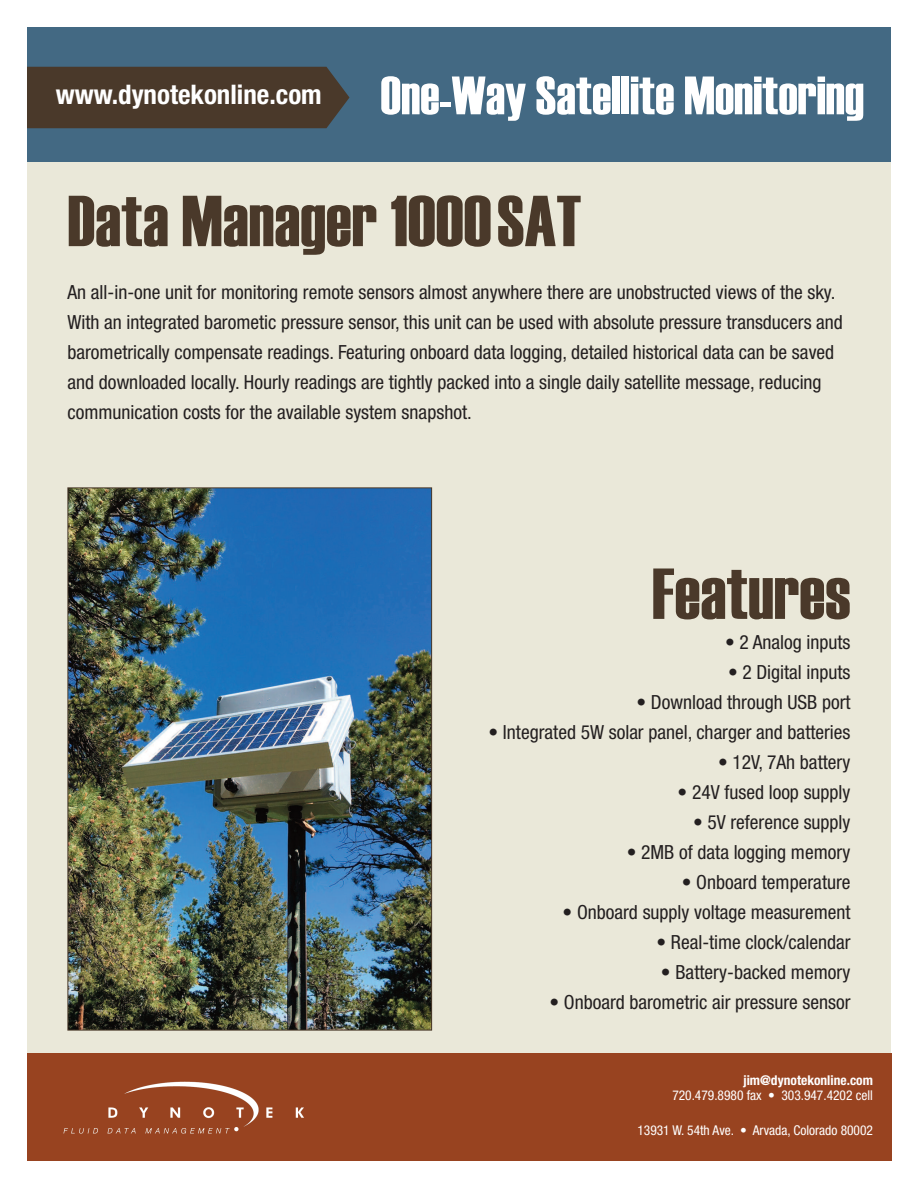
<style>
.page{position:relative;width:918px;height:1188px;background:#fff}
.page>*{position:absolute;margin:0;border:0;box-sizing:border-box;transform-origin:0 0}
.t1{font:72px "Haettenschweiler";color:#4a392a}
.t2{font:54px "Haettenschweiler";color:#fff}
.t3{font:700 condensed 27px "Helvetica Neue";color:#fff}
.t4{font:condensed 19.5px/30px "Helvetica Neue";color:#231f20}
.t5{font:condensed 13.5px "Helvetica Neue";color:#fff}
.t6{font:700 condensed 13.5px "Helvetica Neue";color:#fff}
</style>
<div class="page">
<div style="left:27px;top:162px;width:864px;height:891px;background:#eae8d9"></div>
<div style="left:27px;top:27px;width:864px;height:135px;background:#436983"></div>
<img style="left:70px;top:489px;width:360px;height:539px">
<div style="left:27px;top:67px;width:323px;height:61px;background:#4a392a"></div>
<div style="left:27px;top:1053px;width:864px;height:108px;background:#984320"></div>
<img style="left:63px;top:1081px;width:241px;height:53px">
<h3 class="t3" style="left:56px;top:85px;width:268px">www.dynotekonline.com</h3>
<h2 class="t2" style="left:380px;top:65px;width:485px">One-Way Satellite Monitoring</h2>
<h1 class="t1" style="left:68px;top:180px;width:515px">Data Manager 1000SAT</h1>
<p class="t4" style="left:67px;top:279px;width:777px">An all-in-one unit for monitoring remote sensors almost anywhere there are unobstructed views of the sky.<br>With an integrated barometic pressure sensor, this unit can be used with absolute pressure transducers and barometrically compensate readings. Featuring onboard data logging, detailed historical data can be saved and downloaded locally. Hourly readings are tightly packed into a single daily satellite message, reducing communication costs for the available system snapshot.</p>
<h1 class="t1" style="left:652px;top:553px;width:200px">Features</h1>
<p class="t4" style="left:725px;top:629px;width:127px">• 2 Analog inputs</p>
<p class="t4" style="left:728px;top:659px;width:124px">• 2 Digital inputs</p>
<p class="t4" style="left:636px;top:689px;width:216px">• Download through USB port</p>
<p class="t4" style="left:489px;top:719px;width:363px">• Integrated 5W solar panel, charger and batteries</p>
<p class="t4" style="left:718px;top:749px;width:134px">• 12V, 7Ah battery</p>
<p class="t4" style="left:678px;top:779px;width:174px">• 24V fused loop supply</p>
<p class="t4" style="left:693px;top:809px;width:159px">• 5V reference supply</p>
<p class="t4" style="left:627px;top:839px;width:225px">• 2MB of data logging memory</p>
<p class="t4" style="left:682px;top:869px;width:170px">• Onboard temperature</p>
<p class="t4" style="left:563px;top:899px;width:289px">• Onboard supply voltage measurement</p>
<p class="t4" style="left:657px;top:929px;width:195px">• Real-time clock/calendar</p>
<p class="t4" style="left:661px;top:959px;width:191px">• Battery-backed memory</p>
<p class="t4" style="left:549px;top:989px;width:303px">• Onboard barometric air pressure sensor</p>
<p class="t6" style="left:743px;top:1069px;width:131px">jim@dynotekonline.com</p>
<p class="t5" style="left:672px;top:1091px;width:202px">720.479.8980 fax • 303.947.4202 cell</p>
<p class="t5" style="left:637px;top:1125px;width:237px">13931 W. 54th Ave. • Arvada, Colorado 80002</p>
</div>
